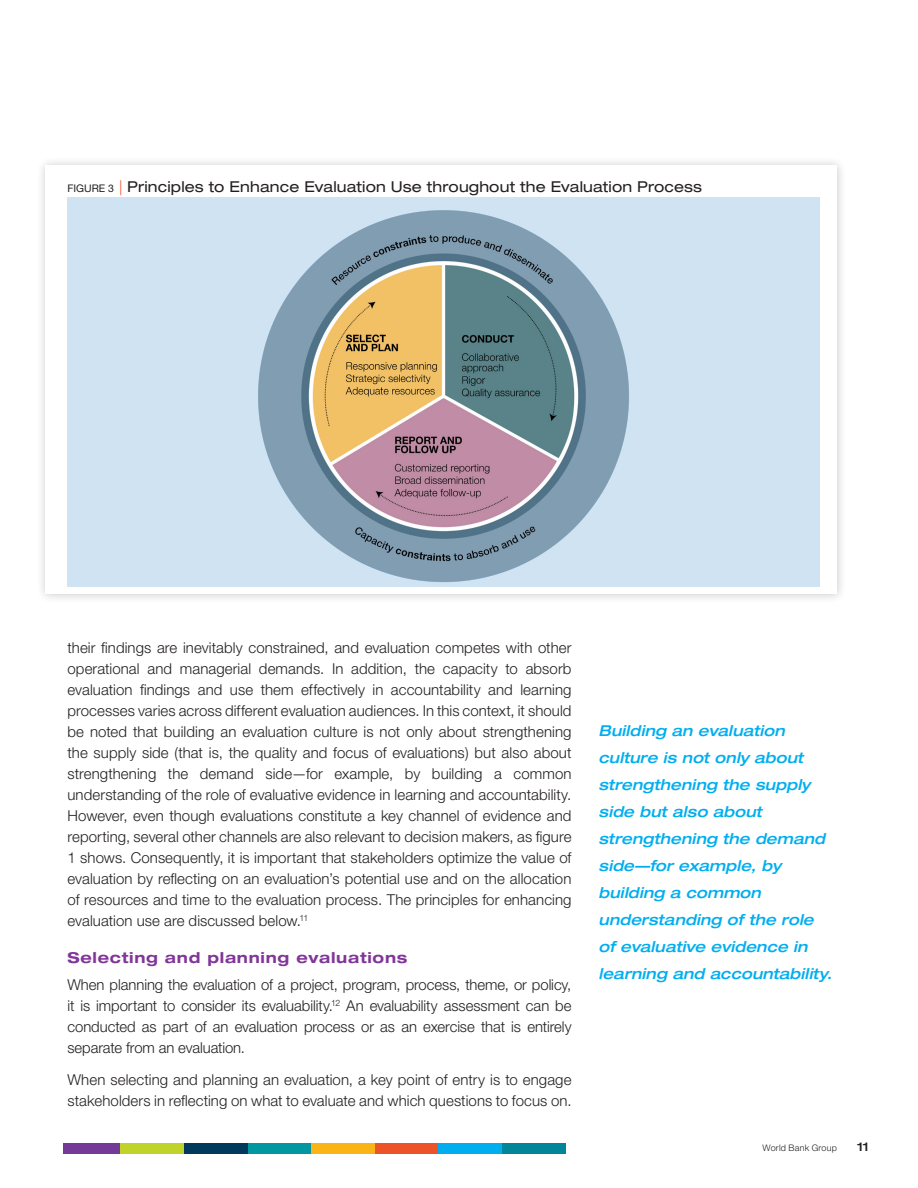
<style>
.page{position:relative;width:918px;height:1188px;background:#fff}
.page>*{position:absolute;margin:0;border:0;box-sizing:border-box;transform-origin:0 0}
.Body_text{font:300 15px/21px "Helvetica Neue";letter-spacing:.005em;color:#231f20;text-align:justify}
.Callout{font:italic 500 expanded 15px/27px "Helvetica Neue";letter-spacing:.005em;color:#00aeef}
.Figure_title{font:expanded 15px "Helvetica Neue";letter-spacing:.01em;color:#231f20}
.B_head{font:700 expanded 15px "Helvetica Neue";letter-spacing:.05em;color:#813699}
.t1{font:500 expanded 12px "Helvetica Neue";color:#231f20}
.t2{font:300 9px "Helvetica Neue";letter-spacing:.025em;color:#231f20}
.s1{font-stretch:normal;font-size:10.5px}
.s2{font-weight:300;font-stretch:normal;color:#ec5328}
</style>
<div class="page">
<div style="left:63px;top:1143px;width:58px;height:11px;background:#743a97"></div>
<div style="left:121px;top:1143px;width:63px;height:11px;background:#c0d32b"></div>
<div style="left:184px;top:1143px;width:64px;height:11px;background:#00395c"></div>
<div style="left:248px;top:1143px;width:63px;height:11px;background:#0097a0"></div>
<div style="left:311px;top:1143px;width:64px;height:11px;background:#fbb416"></div>
<div style="left:375px;top:1143px;width:63px;height:11px;background:#ec5328"></div>
<div style="left:438px;top:1143px;width:64px;height:11px;background:#00aeef"></div>
<div style="left:502px;top:1143px;width:64px;height:11px;background:#008599"></div>
<div style="left:36px;top:156px;width:811px;height:447px;background:#f5f5f5"></div>
<div style="left:46px;top:166px;width:791px;height:428px;background:#fff"></div>
<img style="left:68px;top:197px;width:752px;height:390px">
<p class="Figure_title" style="left:67px;top:177px;width:636px"><span class="s1">FIGURE 3</span> <span class="s2">|</span> Principles to Enhance Evaluation Use throughout the Evaluation Process</p>
<p class="Body_text" style="left:68px;top:636px;width:506px">their findings are inevitably constrained, and evaluation competes with other operational and managerial demands. In addition, the capacity to absorb evaluation findings and use them effectively in accountability and learning processes varies across different evaluation audiences. In this context, it should be noted that building an evaluation culture is not only about strengthening the supply side (that is, the quality and focus of evaluations) but also about strengthening the demand side—for example, by building a common understanding of the role of evaluative evidence in learning and accountability.<br>However, even though evaluations constitute a key channel of evidence and reporting, several other channels are also relevant to decision makers, as figure 1 shows. Consequently, it is important that stakeholders optimize the value of evaluation by reflecting on an evaluation’s potential use and on the allocation of resources and time to the evaluation process. The principles for enhancing evaluation use are discussed below.<sup>11</sup></p>
<p class="B_head" style="left:68px;top:948px;width:342px">Selecting and planning evaluations</p>
<p class="Body_text" style="left:68px;top:974px;width:506px">When planning the evaluation of a project, program, process, theme, or policy, it is important to consider its evaluability.<sup>12</sup> An evaluability assessment can be conducted as part of an evaluation process or as an exercise that is entirely separate from an evaluation.</p>
<p class="Body_text" style="left:68px;top:1068px;width:506px">When selecting and planning an evaluation, a key point of entry is to engage stakeholders in reflecting on what to evaluate and which questions to focus on.</p>
<p class="Callout" style="left:598px;top:717px;width:235px">Building an evaluation culture is not only about strengthening the supply side but also about strengthening the demand side—for example, by building a common understanding of the role of evaluative evidence in learning and accountability.</p>
<p class="t2" style="left:763px;top:1143px;width:76px">World Bank Group</p>
<p class="t1" style="left:857px;top:1139px;width:13px">11</p>
</div>
